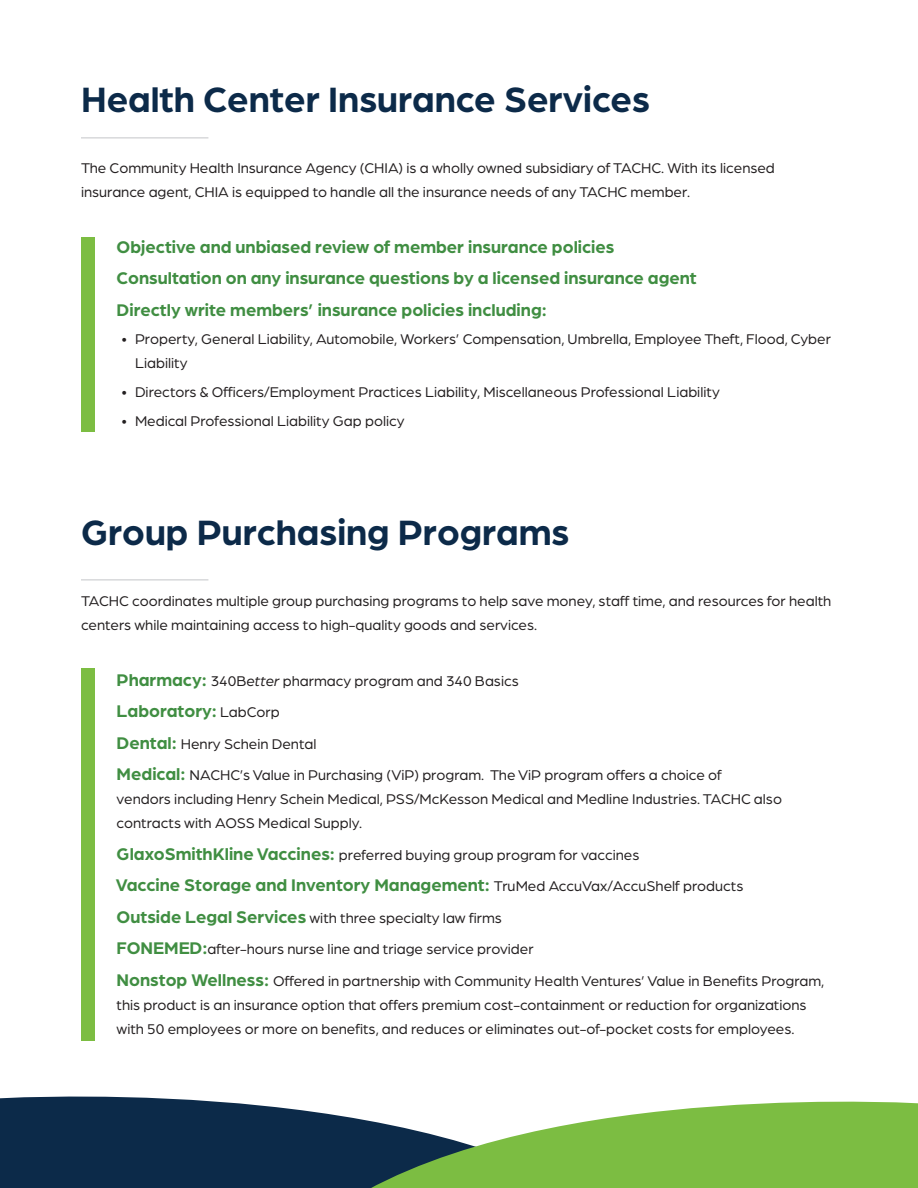
<style>
.page{position:relative;width:918px;height:1188px;background:#fff}
.page>*{position:absolute;margin:0;border:0;box-sizing:border-box;transform-origin:0 0}
.t1{font:700 37.5px "Arboria";color:#0c2a49}
.t2{font:700 18px "Arboria";color:#408e42}
.t3{font:15px/24px "Arboria";color:#231f20}
.s1{font-weight:700;font-size:18px;color:#408e42}
.s2{font-style:italic}
.s3{font-weight:400;font-size:15px;color:#231f20}
</style>
<div class="page">
<div style="left:0;top:1096px;width:347px;height:92px;background:#0c2a49"></div>
<svg style="left:347px;top:1101px;width:571px;height:87px;fill:#7cbd42"></svg>
<hr style="left:81px;top:137px;width:127px;height:1px;background:#d1d2d4">
<hr style="left:81px;top:579px;width:127px;height:2px;background:#d1d2d4">
<div style="left:81px;top:669px;width:14px;height:372px;background:#7cbd42"></div>
<div style="left:81px;top:238px;width:14px;height:194px;background:#7cbd42"></div>
<p class="t1" style="left:81px;top:74px;width:570px">Health Center Insurance Services</p>
<p class="t3" style="left:81px;top:156px;width:695px">The Community Health Insurance Agency (CHIA) is a wholly owned subsidiary of TACHC. With its licensed insurance agent, CHIA is equipped to handle all the insurance needs of any TACHC member.</p>
<p class="t2" style="left:117px;top:234px;width:499px">Objective and unbiased review of member insurance policies</p>
<p class="t2" style="left:117px;top:266px;width:582px">Consultation on any insurance questions by a licensed insurance agent</p>
<p class="t2" style="left:117px;top:297px;width:432px">Directly write members’ insurance policies including:</p>
<p class="t3" style="left:135px;top:327px;width:698px;text-indent:-14px">• Property, General Liability, Automobile, Workers’ Compensation, Umbrella, Employee Theft, Flood, Cyber<br>Liability</p>
<p class="t3" style="left:122px;top:379px;width:600px">• Directors &amp; Officers/Employment Practices Liability, Miscellaneous Professional Liability</p>
<p class="t3" style="left:122px;top:408px;width:285px">• Medical Professional Liability Gap policy</p>
<p class="t1" style="left:81px;top:507px;width:490px">Group Purchasing Programs</p>
<p class="t3" style="left:81px;top:589px;width:752px">TACHC coordinates multiple group purchasing programs to help save money, staff time, and resources for health centers while maintaining access to high-quality goods and services.</p>
<p class="t3" style="left:117px;top:668px;width:404px"><span class="s1">Pharmacy:</span> 340B<span class="s2">etter</span> pharmacy program and 340 Basics</p>
<p class="t2" style="left:117px;top:699px;width:165px">Laboratory: <span class="s3">LabCorp</span></p>
<p class="t3" style="left:117px;top:731px;width:201px"><span class="s1">Dental:</span> Henry Schein Dental</p>
<p class="t3" style="left:117px;top:763px;width:667px"><span class="s1">Medical:</span> NACHC’s Value in Purchasing (ViP) program. The ViP program offers a choice of<br>vendors including Henry Schein Medical, PSS/McKesson Medical and Medline Industries. TACHC also contracts with AOSS Medical Supply.</p>
<p class="t3" style="left:117px;top:842px;width:524px"><span class="s1">GlaxoSmithKline Vaccines:</span> preferred buying group program for vaccines</p>
<p class="t2" style="left:116px;top:873px;width:629px">Vaccine Storage and Inventory Management: <span class="s3">TruMed AccuVax/AccuShelf products</span></p>
<p class="t3" style="left:117px;top:905px;width:387px"><span class="s1">Outside Legal Services</span> with three specialty law firms</p>
<p class="t3" style="left:117px;top:937px;width:419px"><span class="s1">FONEMED:</span>after-hours nurse line and triage service provider</p>
<p class="t3" style="left:117px;top:968px;width:709px"><span class="s1">Nonstop Wellness:</span> Offered in partnership with Community Health Ventures’ Value in Benefits Program, this product is an insurance option that offers premium cost-containment or reduction for organizations with 50 employees or more on benefits, and reduces or eliminates out-of-pocket costs for employees.</p>
</div>
